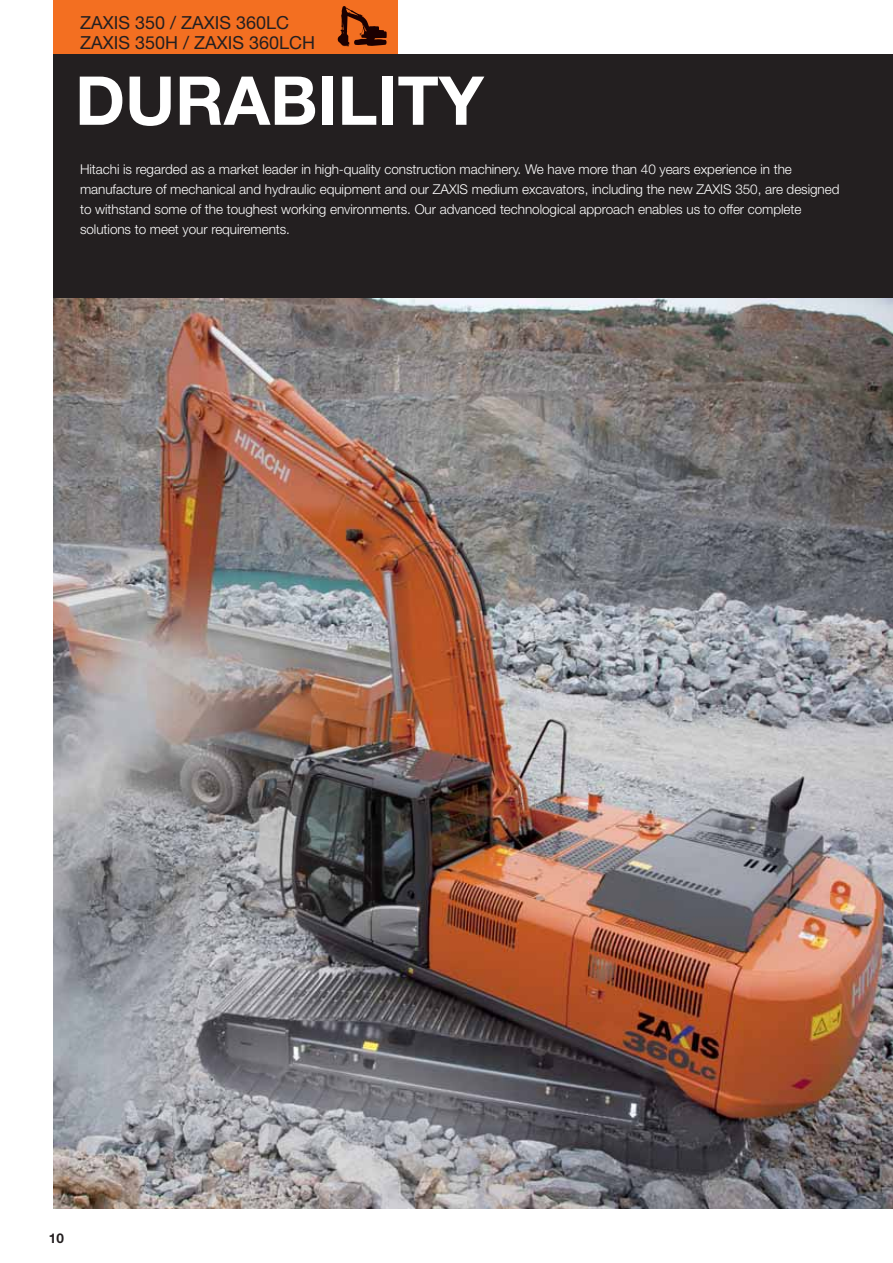
<style>
.page{position:relative;width:893px;height:1263px;background:#fff}
.page>*{position:absolute;margin:0;border:0;box-sizing:border-box;transform-origin:0 0}
.t1{font:700 67.5px "Helvetica Neue LT Pro";color:#fff}
.t2{font:18px/19.5px "Helvetica Neue LT Pro";color:#231f20}
.t3{font:300 13.5px/19.8px "Helvetica Neue LT Pro";letter-spacing:-.005em;color:#fff}
.t4{font:700 13.5px "Helvetica Neue LT Pro";color:#231f20}
</style>
<div class="page">
<div style="left:54px;top:0;width:344px;height:54px;background:#f36f21"></div>
<svg style="left:338px;top:6px;width:49px;height:40px"></svg>
<img style="left:54px;top:298px;width:839px;height:911px">
<div style="left:54px;top:54px;width:839px;height:244px;background:#231f20"></div>
<h2 class="t2" style="left:80px;top:15px;width:237px">ZAXIS 350 / ZAXIS 360LC<br>ZAXIS 350H / ZAXIS 360LCH</h2>
<h1 class="t1" style="left:75px;top:76px;width:410px">DURABILITY</h1>
<p class="t3" style="left:80px;top:161px;width:761px">Hitachi is regarded as a market leader in high-quality construction machinery. We have more than 40 years experience in the manufacture of mechanical and hydraulic equipment and our ZAXIS medium excavators, including the new ZAXIS 350, are designed to withstand some of the toughest working environments. Our advanced technological approach enables us to offer complete solutions to meet your requirements.</p>
<p class="t4" style="left:49px;top:1233px;width:17px">10</p>
</div>
